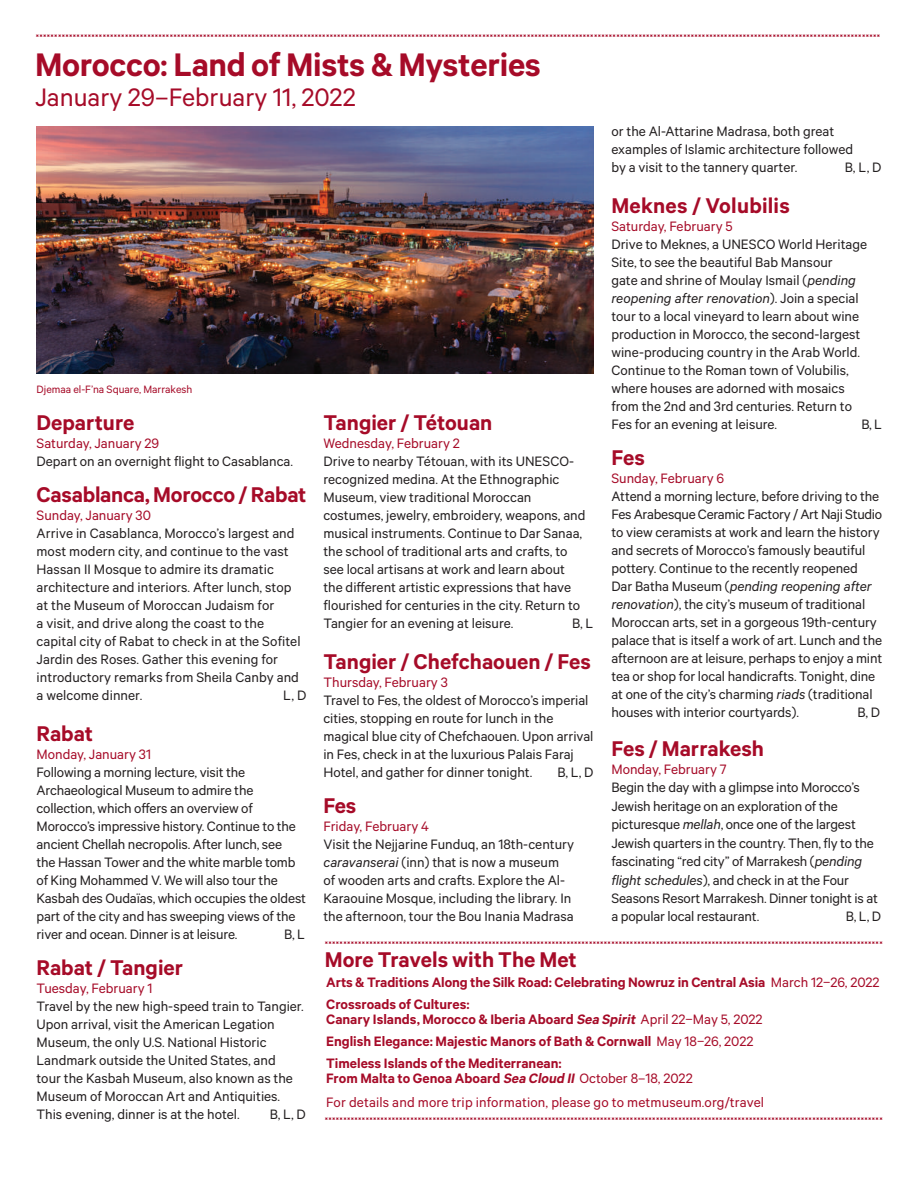
<style>
.page{position:relative;width:918px;height:1188px;background:#fff}
.page>*{position:absolute;margin:0;border:0;box-sizing:border-box;transform-origin:0 0}
.t1{font:600 36.75px "The Met Sans";letter-spacing:-.01em;color:#a60b28}
.t2{font:28.5px "The Met Sans";color:#a60b28}
.t3{font:600 24px "The Met Sans";color:#a60b28}
.t4{font:15.3px/18px "The Met Sans";color:#231f20}
.t5{font:15.3px/24.8px "The Met Sans";color:#a60b28}
.t6{font:600 15.3px/21.8px "The Met Sans";color:#a60b28}
.t7{font:12px "The Met Sans";color:#a60b28}
.s1{font-style:italic}
.s2{font-weight:400}
.s3{font-weight:600}
.s4{font-weight:600;font-style:italic}
</style>
<div class="page">
<img style="left:37px;top:126px;width:557px;height:247px">
<h1 class="t1" style="left:35px;top:43px;width:507px">Morocco: Land of Mists &amp; Mysteries</h1>
<h2 class="t2" style="left:35px;top:81px;width:322px">January 29–February 11, 2022</h2>
<p class="t7" style="left:37px;top:382px;width:157px">Djemaa el-F’na Square, Marrakesh</p>
<h3 class="t3" style="left:37px;top:408px;width:99px">Departure</h3>
<p class="t5" style="left:37px;top:431px;width:124px">Saturday, January 29</p>
<p class="t4" style="left:37px;top:452px;width:258px">Depart on an overnight flight to Casablanca.</p>
<h3 class="t3" style="left:37px;top:480px;width:272px">Casablanca, Morocco / Rabat</h3>
<p class="t5" style="left:37px;top:503px;width:116px">Sunday, January 30</p>
<p class="t4" style="left:37px;top:524px;width:266px">Arrive in Casablanca, Morocco’s largest and most modern city, and continue to the vast Hassan II Mosque to admire its dramatic architecture and interiors. After lunch, stop at the Museum of Moroccan Judaism for<br>a visit, and drive along the coast to the capital city of Rabat to check in at the Sofitel Jardin des Roses. Gather this evening for introductory remarks from Sheila Canby and a welcome dinner.</p>
<p class="t4" style="left:283px;top:686px;width:25px">L, D</p>
<h3 class="t3" style="left:37px;top:719px;width:58px">Rabat</h3>
<p class="t5" style="left:37px;top:741px;width:116px">Monday, January 31</p>
<p class="t4" style="left:37px;top:762px;width:271px">Following a morning lecture, visit the Archaeological Museum to admire the collection, which offers an overview of Morocco’s impressive history. Continue to the ancient Chellah necropolis. After lunch, see<br>the Hassan Tower and the white marble tomb of King Mohammed V. We will also tour the Kasbah des Oudaïas, which occupies the oldest part of the city and has sweeping views of the river and ocean. Dinner is at leisure.</p>
<p class="t4" style="left:284px;top:924px;width:22px">B, L</p>
<h3 class="t3" style="left:323px;top:408px;width:170px">Tangier / Tétouan</h3>
<p class="t5" style="left:323px;top:431px;width:138px">Wednesday, February 2</p>
<p class="t4" style="left:323px;top:452px;width:264px">Drive to nearby Tétouan, with its UNESCO&shy;recognized medina. At the Ethnographic Museum, view traditional Moroccan costumes, jewelry, embroidery, weapons, and musical instruments. Continue to Dar Sanaa, the school of traditional arts and crafts, to see local artisans at work and learn about the different artistic expressions that have flourished for centuries in the city. Return to Tangier for an evening at leisure.</p>
<p class="t4" style="left:572px;top:614px;width:22px">B, L</p>
<h3 class="t3" style="left:323px;top:647px;width:269px">Tangier / Chefchaouen / Fes</h3>
<p class="t5" style="left:323px;top:669px;width:126px">Thursday, February 3</p>
<p class="t4" style="left:323px;top:690px;width:271px">Travel to Fes, the oldest of Morocco’s imperial cities, stopping en route for lunch in the magical blue city of Chefchaouen. Upon arrival in Fes, check in at the luxurious Palais Faraj Hotel, and gather for dinner tonight.</p>
<p class="t4" style="left:558px;top:762px;width:37px">B, L, D</p>
<h3 class="t3" style="left:323px;top:791px;width:34px">Fes</h3>
<p class="t5" style="left:323px;top:813px;width:107px">Friday, February 4</p>
<p class="t4" style="left:323px;top:834px;width:252px">Visit the Nejjarine Funduq, an 18th-century <span class="s1">caravanserai</span> (inn) that is now a museum of wooden arts and crafts. Explore the Al-Karaouine Mosque, including the library. In the afternoon, tour the Bou Inania Madrasa</p>
<p class="t4" style="left:611px;top:122px;width:243px">or the Al-Attarine Madrasa, both great examples of Islamic architecture followed by a visit to the tannery quarter.</p>
<p class="t4" style="left:845px;top:158px;width:38px">B, L, D</p>
<h3 class="t3" style="left:611px;top:191px;width:180px">Meknes / Volubilis</h3>
<p class="t5" style="left:611px;top:213px;width:123px">Saturday, February 5</p>
<p class="t4" style="left:611px;top:235px;width:257px">Drive to Meknes, a UNESCO World Heritage Site, to see the beautiful Bab Mansour<br>gate and shrine of Moulay Ismail (<span class="s1">pending reopening after renovation</span>). Join a special tour to a local vineyard to learn about wine production in Morocco, the second-largest wine-producing country in the Arab World.<br>Continue to the Roman town of Volubilis, where houses are adorned with mosaics from the 2nd and 3rd centuries. Return to Fes for an evening at leisure.</p>
<p class="t4" style="left:861px;top:415px;width:22px">B, L</p>
<h3 class="t3" style="left:611px;top:443px;width:35px">Fes</h3>
<p class="t5" style="left:611px;top:465px;width:114px">Sunday, February 6</p>
<p class="t4" style="left:611px;top:487px;width:272px">Attend a morning lecture, before driving to the Fes Arabesque Ceramic Factory / Art Naji Studio to view ceramists at work and learn the history and secrets of Morocco’s famously beautiful pottery. Continue to the recently reopened Dar Batha Museum (<span class="s1">pending reopening after renovation</span>), the city’s museum of traditional Moroccan arts, set in a gorgeous 19th-century palace that is itself a work of art. Lunch and the afternoon are at leisure, perhaps to enjoy a mint tea or shop for local handicrafts. Tonight, dine at one of the city’s charming <span class="s1">riads</span> (traditional houses with interior courtyards).</p>
<p class="t4" style="left:857px;top:703px;width:24px">B, D</p>
<h3 class="t3" style="left:611px;top:734px;width:154px">Fes / Marrakesh</h3>
<p class="t5" style="left:611px;top:756px;width:117px">Monday, February 7</p>
<p class="t4" style="left:611px;top:778px;width:268px;line-height:18.5px">Begin the day with a glimpse into Morocco’s Jewish heritage on an exploration of the picturesque <span class="s1">mellah</span>, once one of the largest Jewish quarters in the country. Then, fly to the fascinating “red city” of Marrakesh (<span class="s1">pending flight schedules</span>), and check in at the Four Seasons Resort Marrakesh. Dinner tonight is at a popular local restaurant.</p>
<p class="t4" style="left:846px;top:907px;width:37px">B, L, D</p>
<h3 class="t3" style="left:37px;top:953px;width:148px">Rabat / Tangier</h3>
<p class="t5" style="left:37px;top:975px;width:118px">Tuesday, February 1</p>
<p class="t4" style="left:37px;top:996px;width:269px">Travel by the new high-speed train to Tangier.<br>Upon arrival, visit the American Legation Museum, the only U.S. National Historic Landmark outside the United States, and tour the Kasbah Museum, also known as the Museum of Moroccan Art and Antiquities.<br>This evening, dinner is at the hotel.</p>
<p class="t4" style="left:270px;top:1105px;width:37px">B, L, D</p>
<h3 class="t3" style="left:325px;top:945px;width:254px">More Travels with The Met</h3>
<p class="t6" style="left:326px;top:971px;width:555px">Arts &amp; Traditions Along the Silk Road: Celebrating Nowruz in Central Asia <span class="s2">March 12–26, 2022<br></span>Crossroads of Cultures:</p>
<p class="t6" style="left:326px;top:1008px;width:438px">Canary Islands, Morocco &amp; Iberia Aboard <span class="s1">Sea Spirit</span> <span class="s2">April 22–May 5, 2022<br></span>English Elegance: Majestic Manors of Bath &amp; Cornwall <span class="s2">May 18–26, 2022<br></span>Timeless Islands of the Mediterranean:</p>
<p class="t5" style="left:326px;top:1065px;width:439px"><span class="s3">From Malta to Genoa Aboard</span> <span class="s4">Sea Cloud II</span> October 8–18, 2022<br>For details and more trip information, please go to metmuseum.org/travel</p>
</div>
